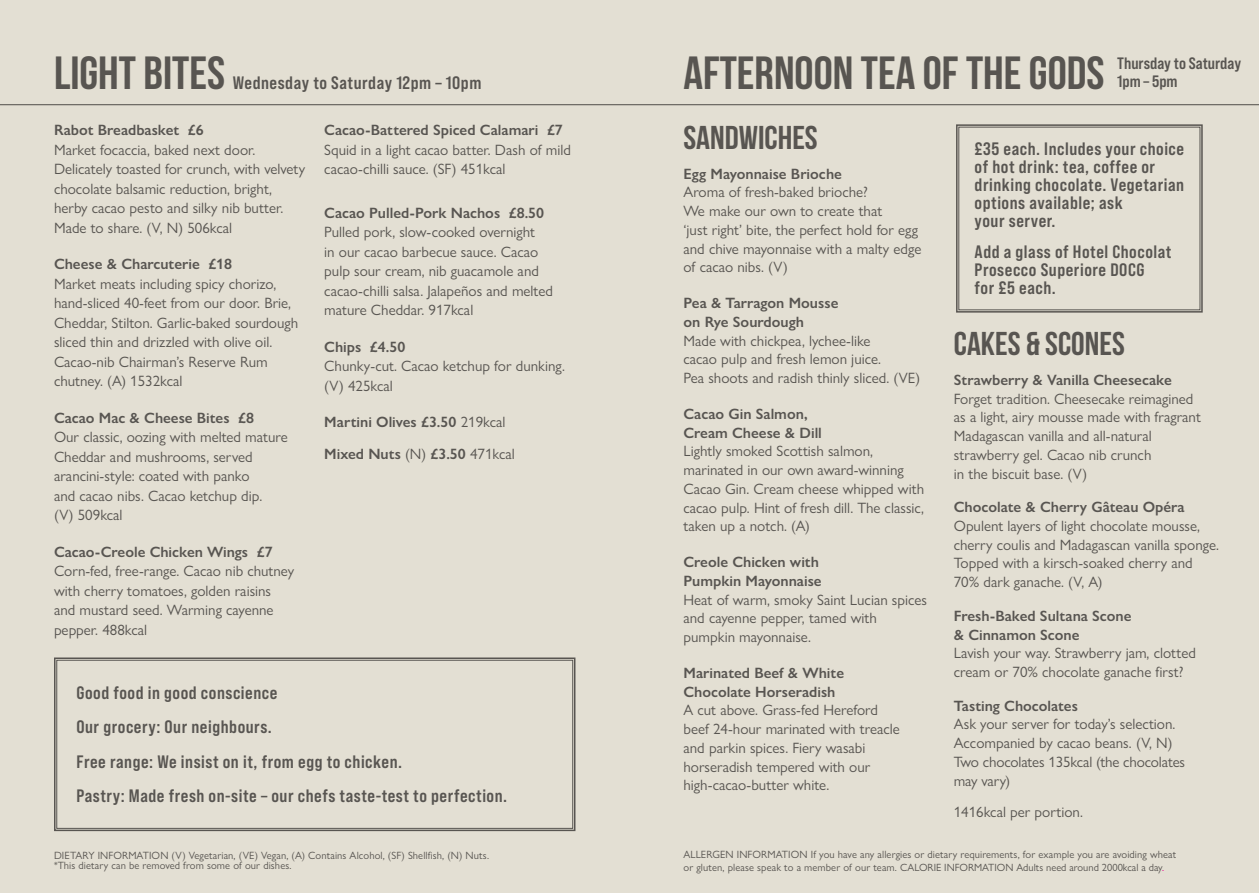
<style>
.page{position:relative;width:1259px;height:893px;background:#e3dfd3}
.page>*{position:absolute;margin:0;border:0;box-sizing:border-box;transform-origin:0 0}
.t1{font:46.5px "Bebas Neue";color:#585551;scale:1.04 1}
.t2{font:33px "Bebas Neue";color:#585551;scale:1.04 1}
.t3{font:18px/18px "Bebas Neue Pro Sm E Bd";letter-spacing:.03em;color:#585551}
.t4{font:16.5px/18px "Bebas Neue Pro Sm E Bd";color:#585551}
.t5{font:15px/18.8px "Gill Sans Nova";color:#585551}
.t6{font:600 15px/18.8px "Gill Sans Nova";color:#585551}
.t7{font:10.5px/10.2px "Gill Sans Nova";letter-spacing:.01em;color:#585551}
.s1{font-weight:400}
.s2{color:#ed028c}
</style>
<div class="page">
<hr style="left:0;top:104px;width:1259px;height:1px;background:#585551">
<svg style="left:956px;top:124px;width:247px;height:189px"></svg>
<div style="left:958px;top:127px;width:242px;height:183px;border:1px solid #585551"></div>
<svg style="left:54px;top:657px;width:522px;height:175px"></svg>
<div style="left:56px;top:660px;width:517px;height:169px;border:1px solid #585551"></div>
<h1 class="t1" style="left:54px;top:47px;width:166px">LIGHT BITES</h1>
<p class="t3" style="left:233px;top:73px;width:250px">Wednesday to Saturday 12pm – 10pm</p>
<p class="t6" style="left:54px;top:121px;width:151px">Rabot Breadbasket £6</p>
<p class="t5" style="left:54px;top:140px;width:253px;line-height:19.5px">Market focaccia, baked next door.<br>Delicately toasted for crunch, with velvety chocolate balsamic reduction, bright, herby cacao pesto and silky nib butter.<br>Made to share. (V, N) 506kcal</p>
<p class="t6" style="left:54px;top:255px;width:180px">Cheese &amp; Charcuterie £18</p>
<p class="t5" style="left:54px;top:274px;width:246px;line-height:19.5px">Market meats including spicy chorizo, hand-sliced 40-feet from our door. Brie, Cheddar, Stilton. Garlic-baked sourdough sliced thin and drizzled with olive oil.<br>Cacao-nib Chairman’s Reserve Rum chutney. (A) 1532kcal</p>
<p class="t6" style="left:54px;top:408px;width:202px">Cacao Mac &amp; Cheese Bites £8</p>
<p class="t5" style="left:54px;top:427px;width:235px;line-height:19.5px">Our classic, oozing with melted mature<br>Cheddar and mushrooms, served arancini-style: coated with panko<br>and cacao nibs. Cacao ketchup dip.<br>(V) 509kcal</p>
<p class="t6" style="left:54px;top:542px;width:220px">Cacao-Creole Chicken Wings £7</p>
<p class="t5" style="left:54px;top:561px;width:242px;line-height:19.5px">Corn-fed, free-range. Cacao nib chutney with cherry tomatoes, golden raisins and mustard seed. Warming cayenne pepper. 488kcal</p>
<p class="t6" style="left:324px;top:121px;width:240px">Cacao-Battered Spiced Calamari £7</p>
<p class="t5" style="left:324px;top:140px;width:248px;line-height:19.5px">Squid in a light cacao batter. Dash of mild cacao-chilli sauce. (SF) 451kcal</p>
<p class="t6" style="left:324px;top:203px;width:221px">Cacao Pulled-Pork Nachos £8.50</p>
<p class="t5" style="left:324px;top:222px;width:230px;line-height:19.5px">Pulled pork, slow-cooked overnight<br>in our cacao barbecue sauce. Cacao pulp sour cream, nib guacamole and cacao-chilli salsa. Jalapeños and melted mature Cheddar. 917kcal</p>
<p class="t6" style="left:324px;top:337px;width:82px">Chips £4.50</p>
<p class="t5" style="left:324px;top:356px;width:242px;line-height:19.5px">Chunky-cut. Cacao ketchup for dunking. (V) 425kcal</p>
<p class="t6" style="left:324px;top:406px;width:192px;line-height:32.2px">Martini Olives £3.50 <span class="s1">219kcal<br></span>Mixed Nuts <span class="s1">(N)</span> £3.50 <span class="s1">471kcal</span></p>
<p class="t3" style="left:76px;top:675px;width:432px;line-height:34.3px">Good food in good conscience<br>Our grocery: Our neighbours.<br>Free range: We insist on it, from egg to chicken.<br>Pastry: Made fresh on-site – our chefs taste-test to perfection.</p>
<h1 class="t1" style="left:683px;top:47px;width:406px">AFTERNOON TEA OF THE GODS</h1>
<p class="t4" style="left:1117px;top:54px;width:125px">Thursday to Saturday<br>1pm – 5pm</p>
<h2 class="t2" style="left:683px;top:120px;width:131px">SANDWICHES</h2>
<p class="t6" style="left:683px;top:164px;width:160px">Egg Mayonnaise Brioche</p>
<p class="t5" style="left:683px;top:183px;width:239px">Aroma of fresh-baked brioche?<br>We make our own to create that<br>‘just right’ bite, the perfect hold for egg and chive mayonnaise with a malty edge of cacao nibs. (V)</p>
<p class="t6" style="left:683px;top:293px;width:156px">Pea &amp; Tarragon Mousse on Rye Sourdough</p>
<p class="t5" style="left:683px;top:331px;width:238px">Made with chickpea, lychee-like<br>cacao pulp and fresh lemon juice.<br>Pea shoots and radish thinly sliced. (VE)</p>
<p class="t6" style="left:683px;top:404px;width:140px">Cacao Gin Salmon,<br>Cream Cheese &amp; Dill</p>
<p class="t5" style="left:683px;top:442px;width:242px">Lightly smoked Scottish salmon, marinated in our own award-winning Cacao Gin. Cream cheese whipped with cacao pulp. Hint of fresh dill. The classic, taken up a notch. (A)</p>
<p class="t6" style="left:683px;top:552px;width:140px">Creole Chicken with<br>Pumpkin Mayonnaise</p>
<p class="t5" style="left:683px;top:590px;width:245px">Heat of warm, smoky Saint Lucian spices and cayenne pepper, tamed with pumpkin mayonnaise.</p>
<p class="t6" style="left:683px;top:663px;width:162px">Marinated Beef &amp; White<br>Chocolate Horseradish</p>
<p class="t5" style="left:683px;top:701px;width:218px">A cut above. Grass-fed Hereford beef 24-hour marinated with treacle and parkin spices. Fiery wasabi horseradish tempered with our high-cacao-butter white.</p>
<p class="t3" style="left:974px;top:140px;width:211px">£35 each. Includes your choice of hot drink: tea, coffee or drinking chocolate. Vegetarian options available; ask<br>your server.</p>
<p class="t3" style="left:974px;top:243px;width:198px">Add a glass of Hotel Chocolat<br>Prosecco Superiore DOCG<br>for £5 each.</p>
<h2 class="t2" style="left:954px;top:326px;width:166px">CAKES &amp; SCONES</h2>
<p class="t6" style="left:954px;top:370px;width:219px">Strawberry &amp; Vanilla Cheesecake</p>
<p class="t5" style="left:954px;top:389px;width:249px">Forget tradition. Cheesecake reimagined as a light, airy mousse made with fragrant Madagascan vanilla and all-natural strawberry gel. Cacao nib crunch<br>in the biscuit base. (V)</p>
<p class="t6" style="left:954px;top:498px;width:232px">Chocolate &amp; Cherry Gâteau Opéra</p>
<p class="t5" style="left:954px;top:516px;width:267px">Opulent layers of light chocolate mousse, cherry coulis and Madagascan vanilla sponge.<br>Topped with a kirsch-soaked cherry and 70% dark ganache. (V, A)</p>
<p class="t6" style="left:954px;top:606px;width:179px">Fresh-Baked Sultana Scone &amp; Cinnamon Scone</p>
<p class="t5" style="left:954px;top:644px;width:244px">Lavish your way. Strawberry jam, clotted cream or 70% chocolate ganache first?</p>
<p class="t6" style="left:954px;top:696px;width:126px">Tasting Chocolates</p>
<p class="t5" style="left:954px;top:715px;width:233px">Ask your server for today’s selection.<br>Accompanied by cacao beans. (V, N)<br>Two chocolates 135kcal (the chocolates may vary)</p>
<p class="t5" style="left:954px;top:802px;width:131px">1416kcal per portion.</p>
<p class="t7" style="left:54px;top:850px;width:436px">DIETARY INFORMATION (V) Vegetarian, (VE) Vegan, (A) Contains Alcohol, (SF) Shellfish, (N) Nuts. <sup>*</sup>This dietary can be removed from some of our dishes.</p>
<p class="t7" style="left:683px;top:847px;width:494px;line-height:13.5px">ALLERGEN INFORMATION If you have any allergies or dietary requirements, for example you are avoiding wheat or gluten, please speak to a member of our team. CALORIE INFORMATION Adults need around 2000kcal a day<span class="s2">.</span></p>
</div>
